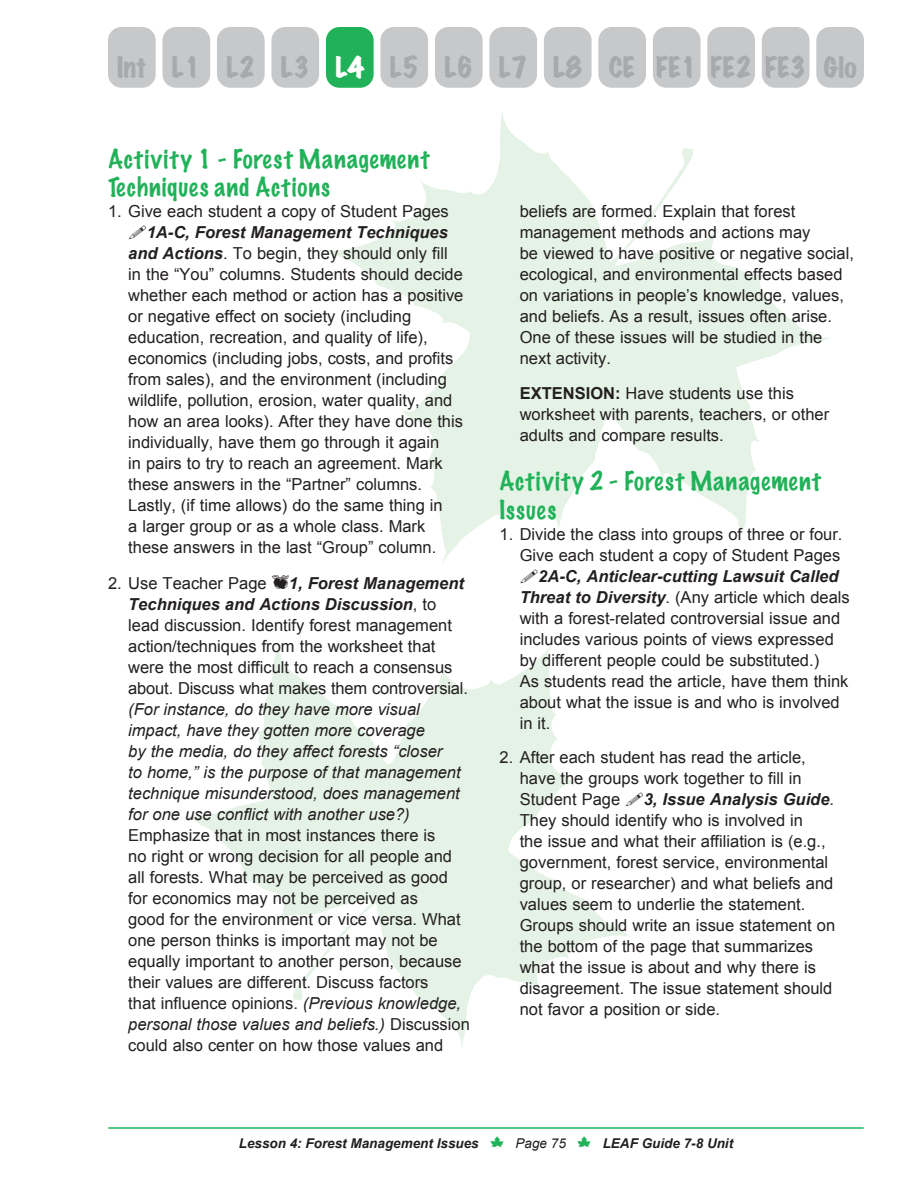
<style>
.page{position:relative;width:918px;height:1188px;background:#fff}
.page>*{position:absolute;margin:0;border:0;box-sizing:border-box;transform-origin:0 0}
.Subheadings{font:expanded 25.5px "Marker Felt";color:#a8a9ad}
.Subheadings-2{font:expanded 25.5px "Marker Felt";color:#fff}
.Subsubheadings{font:100 24px/28.8px "Marker Felt";letter-spacing:.04em;color:#21b259}
.Procedure_Activity_S{font:16.5px/21px "Arial";color:#231f20}
.Procedure_Activity_S-2{font:italic 700 16.5px "Arial";color:#231f20}
.t1{font:italic 700 13.5px "Arial";color:#231f20}
.s1{font-weight:700;font-style:italic}
.s2{font-family:"Mini Pics Lil Edibles";font-size:18px}
.s3{font-style:italic}
.s4{font-weight:700}
.s5{font-family:"Leaves";font-weight:400;font-style:normal;font-size:16.5px;color:#21b259}
.s6{font-weight:400}
</style>
<div class="page">
<hr style="left:109px;top:1127px;width:754px;height:2px;background:#21b259">
<svg style="left:328px;top:112px;width:502px;height:452px"></svg>
<div style="left:108px;top:27px;width:48px;height:61px;background:#c7c8ca;border-radius:14px"></div>
<div style="left:162px;top:27px;width:48px;height:61px;background:#c7c8ca;border-radius:14px"></div>
<div style="left:217px;top:27px;width:48px;height:61px;background:#c7c8ca;border-radius:14px"></div>
<div style="left:271px;top:27px;width:48px;height:61px;background:#c7c8ca;border-radius:14px"></div>
<div style="left:326px;top:27px;width:48px;height:61px;background:#21b259;border-radius:14px"></div>
<div style="left:380px;top:27px;width:48px;height:61px;background:#c7c8ca;border-radius:14px"></div>
<div style="left:435px;top:27px;width:48px;height:61px;background:#c7c8ca;border-radius:14px"></div>
<div style="left:489px;top:27px;width:48px;height:61px;background:#c7c8ca;border-radius:14px"></div>
<div style="left:544px;top:27px;width:48px;height:61px;background:#c7c8ca;border-radius:14px"></div>
<div style="left:598px;top:27px;width:48px;height:61px;background:#c7c8ca;border-radius:14px"></div>
<div style="left:653px;top:27px;width:48px;height:61px;background:#c7c8ca;border-radius:14px"></div>
<div style="left:707px;top:27px;width:48px;height:61px;background:#c7c8ca;border-radius:14px"></div>
<div style="left:762px;top:27px;width:48px;height:61px;background:#c7c8ca;border-radius:14px"></div>
<div style="left:816px;top:27px;width:48px;height:61px;background:#c7c8ca;border-radius:14px"></div>
<svg style="left:185px;top:645px;width:445px;height:402px"></svg>
<svg style="left:626px;top:793px;width:4px;height:14px"></svg>
<p class="Subheadings" style="left:117px;top:47px;width:31px">Int</p>
<p class="Subheadings" style="left:172px;top:47px;width:30px">L1</p>
<p class="Subheadings" style="left:226px;top:47px;width:30px">L2</p>
<p class="Subheadings" style="left:281px;top:47px;width:30px">L3</p>
<p class="Subheadings-2" style="left:335px;top:47px;width:30px">L4</p>
<p class="Subheadings" style="left:390px;top:47px;width:30px">L5</p>
<p class="Subheadings" style="left:444px;top:47px;width:30px">L6</p>
<p class="Subheadings" style="left:499px;top:47px;width:30px">L7</p>
<p class="Subheadings" style="left:553px;top:47px;width:30px">L8</p>
<p class="Subheadings" style="left:609px;top:47px;width:28px">CE</p>
<p class="Subheadings" style="left:656px;top:47px;width:43px">FE1</p>
<p class="Subheadings" style="left:711px;top:47px;width:43px">FE2</p>
<p class="Subheadings" style="left:765px;top:47px;width:43px">FE3</p>
<p class="Subheadings" style="left:824px;top:47px;width:34px">Glo</p>
<p class="Subsubheadings" style="left:108px;top:144px;width:323px">Activity 1 - Forest Management<br>Techniques and Actions</p>
<p class="Procedure_Activity_S" style="left:108px;top:201px;width:342px">1. Give each student a copy of Student Pages</p>
<p class="Procedure_Activity_S-2" style="left:147px;top:222px;width:303px">1A-C, Forest Management Techniques</p>
<p class="Procedure_Activity_S" style="left:128px;top:243px;width:321px"><span class="s1">and Actions</span>. To begin, they should only fill</p>
<p class="Procedure_Activity_S" style="left:128px;top:264px;width:336px">in the “You” columns. Students should decide</p>
<p class="Procedure_Activity_S" style="left:128px;top:285px;width:337px">whether each method or action has a positive</p>
<p class="Procedure_Activity_S" style="left:128px;top:306px;width:284px">or negative effect on society (including</p>
<p class="Procedure_Activity_S" style="left:128px;top:327px;width:301px">education, recreation, and quality of life),</p>
<p class="Procedure_Activity_S" style="left:128px;top:348px;width:327px">economics (including jobs, costs, and profits</p>
<p class="Procedure_Activity_S" style="left:128px;top:369px;width:320px">from sales), and the environment (including</p>
<p class="Procedure_Activity_S" style="left:128px;top:390px;width:326px">wildlife, pollution, erosion, water quality, and</p>
<p class="Procedure_Activity_S" style="left:128px;top:411px;width:336px">how an area looks). After they have done this</p>
<p class="Procedure_Activity_S" style="left:128px;top:432px;width:312px">individually, have them go through it again</p>
<p class="Procedure_Activity_S" style="left:128px;top:453px;width:316px">in pairs to try to reach an agreement. Mark</p>
<p class="Procedure_Activity_S" style="left:128px;top:474px;width:295px">these answers in the “Partner” columns.</p>
<p class="Procedure_Activity_S" style="left:128px;top:495px;width:316px">Lastly, (if time allows) do the same thing in</p>
<p class="Procedure_Activity_S" style="left:128px;top:516px;width:299px">a larger group or as a whole class. Mark</p>
<p class="Procedure_Activity_S" style="left:128px;top:537px;width:310px">these answers in the last “Group” column.</p>
<p class="Procedure_Activity_S" style="left:128px;top:572px;width:343px;text-indent:-20px">2. Use Teacher Page <span class="s2">A</span><span class="s1">1, Forest Management Techniques and Actions Discussion</span>, to lead discussion. Identify forest management action/techniques from the worksheet that were the most difficult to reach a consensus about. Discuss what makes them controversial. <span class="s3">(For instance, do they have more visual impact, have they gotten more coverage<br>by the media, do they affect forests “closer<br>to home,” is the purpose of that management technique misunderstood, does management for one use conflict with another use?)<br></span>Emphasize that in most instances there is<br>no right or wrong decision for all people and all forests. What may be perceived as good for economics may not be perceived as<br>good for the environment or vice versa. What one person thinks is important may not be equally important to another person, because their values are different. Discuss factors<br>that influence opinions. <span class="s3">(Previous knowledge, personal those values and beliefs.)</span> Discussion could also center on how those values and</p>
<p class="Procedure_Activity_S" style="left:520px;top:201px;width:336px">beliefs are formed. Explain that forest management methods and actions may<br>be viewed to have positive or negative social, ecological, and environmental effects based on variations in people’s knowledge, values, and beliefs. As a result, issues often arise.<br>One of these issues will be studied in the next activity.</p>
<p class="Procedure_Activity_S" style="left:520px;top:383px;width:311px"><span class="s4">EXTENSION:</span> Have students use this worksheet with parents, teachers, or other adults and compare results.</p>
<p class="Subsubheadings" style="left:500px;top:466px;width:323px">Activity 2 - Forest Management<br>Issues</p>
<p class="Procedure_Activity_S" style="left:500px;top:524px;width:345px">1. Divide the class into groups of three or four.</p>
<p class="Procedure_Activity_S" style="left:520px;top:545px;width:322px">Give each student a copy of Student Pages</p>
<p class="Procedure_Activity_S-2" style="left:538px;top:565px;width:302px">2A-C, Anticlear-cutting Lawsuit Called</p>
<p class="Procedure_Activity_S" style="left:520px;top:587px;width:332px"><span class="s1">Threat to Diversity</span>. (Any article which deals</p>
<p class="Procedure_Activity_S" style="left:520px;top:608px;width:322px">with a forest-related controversial issue and</p>
<p class="Procedure_Activity_S" style="left:520px;top:629px;width:316px">includes various points of views expressed</p>
<p class="Procedure_Activity_S" style="left:520px;top:650px;width:301px">by different people could be substituted.)</p>
<p class="Procedure_Activity_S" style="left:520px;top:671px;width:330px">As students read the article, have them think</p>
<p class="Procedure_Activity_S" style="left:520px;top:692px;width:322px">about what the issue is and who is involved</p>
<p class="Procedure_Activity_S" style="left:520px;top:713px;width:32px">in it.</p>
<p class="Procedure_Activity_S" style="left:520px;top:747px;width:288px;text-indent:-20px">2. After each student has read the article, have the groups work together to fill in<br>Student Page</p>
<p class="Procedure_Activity_S" style="left:520px;top:789px;width:317px;text-indent:124px"><span class="s1">3, Issue Analysis Guide</span>.<br>They should identify who is involved in<br>the issue and what their affiliation is (e.g., government, forest service, environmental group, or researcher) and what beliefs and values seem to underlie the statement.<br>Groups should write an issue statement on the bottom of the page that summarizes what the issue is about and why there is disagreement. The issue statement should not favor a position or side.</p>
<p class="t1" style="left:239px;top:1134px;width:496px">Lesson 4: Forest Management Issues <span class="s5">N</span> <span class="s6">Page 75</span> <span class="s5">N</span> LEAF Guide 7-8 Unit</p>
</div>
